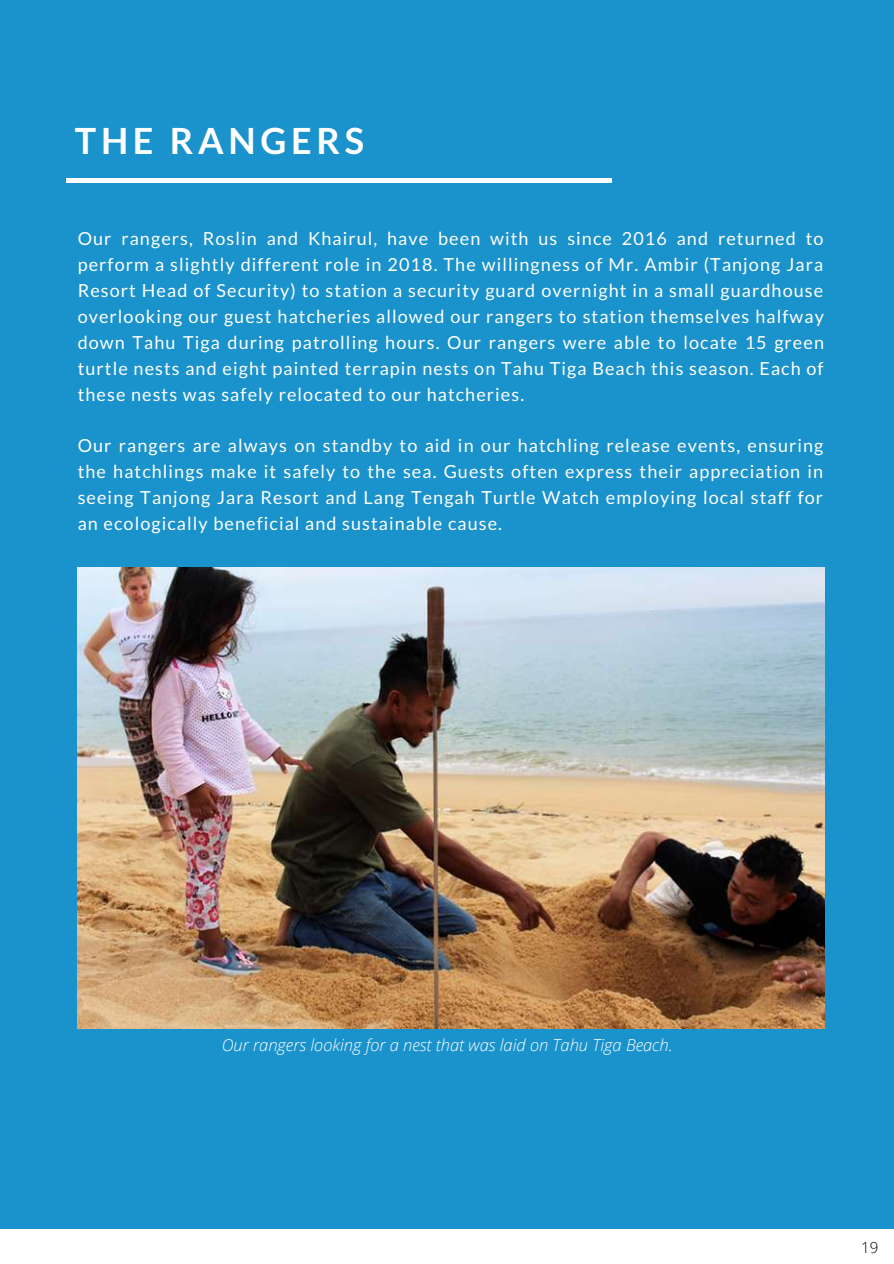
<style>
.page{position:relative;width:894px;height:1264px;background:#fff}
.page>*{position:absolute;margin:0;border:0;box-sizing:border-box;transform-origin:0 0}
.t1{font:700 36px "Lato";letter-spacing:.13em;color:#fff}
.t2{font:18px/26px "Lato";letter-spacing:.06em;color:#fff;text-align:justify}
.t3{font:italic 300 16.5px "Open Sans";color:#fff}
.t4{font:300 15.15px "Open Sans";color:#000}
</style>
<div class="page">
<div style="left:0;top:0;width:893px;height:1263px;background:#1a92cb"></div>
<div style="left:0;top:1228px;width:893px;height:35px;background:#fff"></div>
<hr style="left:66px;top:179px;width:545px;height:3px;background:#fff">
<img style="left:78px;top:567px;width:746px;height:461px">
<h1 class="t1" style="left:75px;top:118px;width:291px">THE RANGERS</h1>
<p class="t2" style="left:78px;top:225px;width:747px">Our rangers, Roslin and Khairul, have been with us since 2016 and returned to perform a slightly different role in 2018. The willingness of Mr. Ambir (Tanjong Jara Resort Head of Security) to station a security guard overnight in a small guardhouse overlooking our guest hatcheries allowed our rangers to station themselves halfway down Tahu Tiga during patrolling hours. Our rangers were able to locate 15 green turtle nests and eight painted terrapin nests on Tahu Tiga Beach this season. Each of these nests was safely relocated to our hatcheries.</p>
<p class="t2" style="left:78px;top:432px;width:747px">Our rangers are always on standby to aid in our hatchling release events, ensuring the hatchlings make it safely to the sea. Guests often express their appreciation in seeing Tanjong Jara Resort and Lang Tengah Turtle Watch employing local staff for an ecologically beneficial and sustainable cause.</p>
<p class="t3" style="left:222px;top:1033px;width:452px">Our rangers looking for a nest that was laid on Tahu Tiga Beach.</p>
<p class="t4" style="left:861px;top:1236px;width:19px">19</p>
</div>
